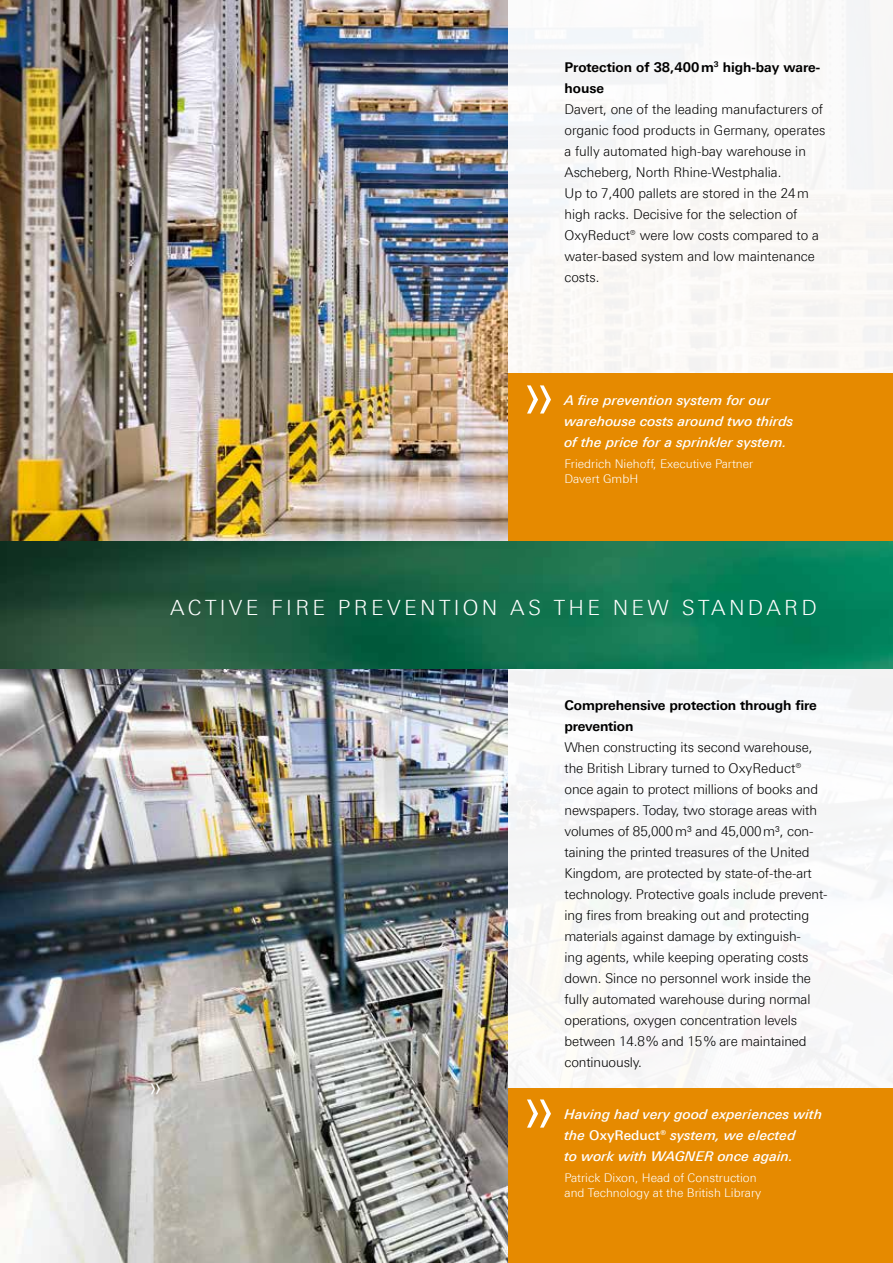
<style>
.page{position:relative;width:893px;height:1263px;background:#fff}
.page>*{position:absolute;margin:0;border:0;box-sizing:border-box;transform-origin:0 0}
.t1{font:300 72.15px "LT Univers Basic";color:#fff}
.t2{font:300 27.3px "LT Univers Basic";color:#fff}
.t3{font:300 21px "LT Univers Basic";letter-spacing:.16em;color:#fff}
.t4{font:300 13.5px/21px "LT Univers Basic";letter-spacing:-.01em;color:#000}
.t5{font:italic 500 13.5px/21px "LT Univers Basic";color:#fff}
.t6{font:700 13.5px/21px "LT Univers Basic";letter-spacing:-.01em;color:#000}
.t7{font:300 12px/15px "LT Univers Basic";color:#fff}
.s1{font-style:normal}
</style>
<div class="page">
<img style="left:0;top:0;width:508px;height:542px">
<img style="left:0;top:668px;width:508px;height:595px">
<div style="left:508px;top:0;width:385px;height:1263px;background:#f9f8f8"></div>
<div style="left:508px;top:1088px;width:385px;height:175px;background:#e68a00"></div>
<div style="left:508px;top:374px;width:385px;height:168px;background:#e68a00"></div>
<img style="left:0;top:542px;width:893px;height:126px">
<p class="t6" style="left:564px;top:56px;width:257px">Protection of 38,400m<sup>3</sup> high-bay ware&shy;house</p>
<p class="t4" style="left:564px;top:98px;width:262px">Davert, one of the leading manufacturers of organic food products in Germany, operates a fully automated high-bay warehouse in Ascheberg, North Rhine-Westphalia.<br>Up to 7,400 pallets are stored in the 24m high racks. Decisive for the selection of OxyReduct® were low costs compared to a water-based system and low maintenance costs.</p>
<h1 class="t1" style="left:522px;top:350px;width:36px">»</h1>
<p class="t5" style="left:564px;top:389px;width:230px">A fire prevention system for our warehouse costs around two thirds of the price for a sprinkler system.</p>
<p class="t7" style="left:564px;top:456px;width:190px">Friedrich Niehoff, Executive Partner<br>Davert GmbH</p>
<h3 class="t3" style="left:170px;top:595px;width:648px">ACTIVE FIRE PREVENTION AS THE NEW STANDARD</h3>
<h2 class="t2" style="left:149px;top:1070px;width:14px">»</h2>
<h1 class="t1" style="left:522px;top:1064px;width:36px">»</h1>
<p class="t6" style="left:564px;top:694px;width:254px">Comprehensive protection through fire prevention</p>
<p class="t4" style="left:564px;top:736px;width:264px">When constructing its second warehouse, the British Library turned to OxyReduct® once again to protect millions of books and newspapers. Today, two storage areas with volumes of 85,000m³ and 45,000m³, con&shy;taining the printed treasures of the United Kingdom, are protected by state-of-the-art technology. Protective goals include prevent&shy;ing fires from breaking out and protecting materials against damage by extinguish-<br>ing agents, while keeping operating costs down. Since no personnel work inside the fully automated warehouse during normal operations, oxygen concentration levels between 14.8% and 15% are maintained continuously.</p>
<p class="t5" style="left:564px;top:1103px;width:259px">Having had very good experiences with the <span class="s1">OxyReduct®</span> system, we elected<br>to work with WAGNER once again.</p>
<p class="t7" style="left:564px;top:1170px;width:198px">Patrick Dixon, Head of Construction and Technology at the British Library</p>
</div>
